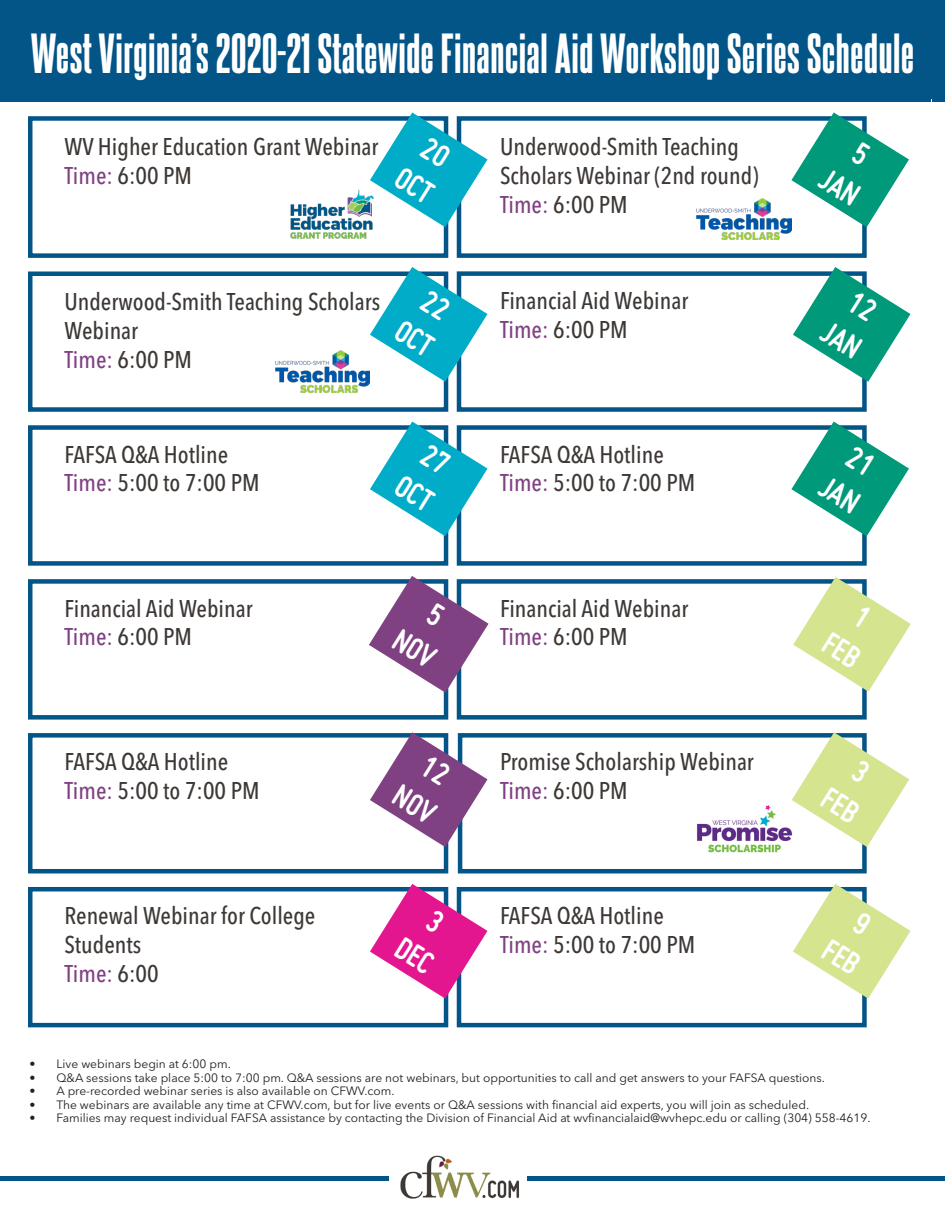
<style>
.page{position:relative;width:945px;height:1215px;background:#fff}
.page>*{position:absolute;margin:0;border:0;box-sizing:border-box;transform-origin:0 0}
.t1{font:48px "Steelfish Eb";color:#fff}
.t2{font:500 condensed 24px/28.8px "Avenir Next LT Pro";color:#3d3835}
.t3{font:500 condensed 24px "Avenir Next LT Pro";color:#7f4182}
.t4{font:12px "Avenir Next LT Pro";color:#231f20}
.s1{color:#7f4182}
.s2{color:#3d3835}
</style>
<div class="page">
<div style="left:28px;top:116px;width:420px;height:142px;background:#fff;border:4px solid #035587"></div>
<div style="left:457px;top:116px;width:410px;height:142px;background:#fff;border:4px solid #035587"></div>
<div style="left:457px;top:271px;width:410px;height:141px;background:#fff;border:4px solid #035587"></div>
<div style="left:457px;top:425px;width:410px;height:141px;background:#fff;border:4px solid #035587"></div>
<div style="left:457px;top:579px;width:410px;height:141px;background:#fff;border:4px solid #035587"></div>
<div style="left:458px;top:733px;width:409px;height:140px;background:#fff;border:4px solid #035587"></div>
<div style="left:457px;top:887px;width:410px;height:140px;background:#fff;border:4px solid #035587"></div>
<div style="left:28px;top:272px;width:420px;height:140px;background:#fff;border:4px solid #035587"></div>
<div style="left:28px;top:887px;width:420px;height:140px;background:#fff;border:4px solid #035587"></div>
<div style="left:28px;top:733px;width:420px;height:140px;background:#fff;border:4px solid #035587"></div>
<div style="left:28px;top:579px;width:420px;height:141px;background:#fff;border:4px solid #035587"></div>
<div style="left:28px;top:425px;width:420px;height:141px;background:#fff;border:4px solid #035587"></div>
<div style="left:0;top:0;width:944px;height:102px;background:#035587"></div>
<img style="left:400px;top:1155px;width:128px;height:44px">
<img style="left:275px;top:350px;width:95px;height:42px">
<div style="left:932px;top:0;width:13px;height:102px;background:#035587"></div>
<div style="left:528px;top:1176px;width:417px;height:5px;background:#035587"></div>
<div style="left:0;top:1176px;width:388px;height:5px;background:#035587"></div>
<img style="left:697px;top:805px;width:95px;height:48px">
<img style="left:290px;top:189px;width:83px;height:50px">
<img style="left:697px;top:198px;width:94px;height:42px">
<svg style="left:370px;top:112px;width:118px;height:115px"></svg>
<svg style="left:791px;top:112px;width:118px;height:115px"></svg>
<svg style="left:793px;top:267px;width:118px;height:115px"></svg>
<svg style="left:791px;top:422px;width:118px;height:114px"></svg>
<svg style="left:793px;top:577px;width:118px;height:115px"></svg>
<svg style="left:792px;top:732px;width:117px;height:115px"></svg>
<svg style="left:793px;top:884px;width:118px;height:115px"></svg>
<svg style="left:368px;top:576px;width:122px;height:118px"></svg>
<svg style="left:370px;top:732px;width:118px;height:115px"></svg>
<svg style="left:370px;top:884px;width:118px;height:115px"></svg>
<svg style="left:370px;top:422px;width:118px;height:114px"></svg>
<svg style="left:370px;top:267px;width:118px;height:115px"></svg>
<p class="t1" style="left:31px;top:24px;width:885px">West Virginia’s 2020-21 Statewide Financial Aid Workshop Series Schedule</p>
<p class="t2" style="left:64px;top:132px;width:315px">WV Higher Education Grant Webinar</p>
<p class="t2" style="left:64px;top:161px;width:129px"><span class="s1">Time:</span> 6:00 PM</p>
<p class="t2" style="left:64px;top:287px;width:317px">Underwood-Smith Teaching Scholars<br>Webinar</p>
<p class="t2" style="left:64px;top:345px;width:129px"><span class="s1">Time:</span> 6:00 PM</p>
<p class="t2" style="left:64px;top:440px;width:165px">FAFSA Q&amp;A Hotline</p>
<p class="t2" style="left:64px;top:469px;width:197px"><span class="s1">Time:</span> 5:00 to 7:00 PM</p>
<p class="t2" style="left:64px;top:594px;width:190px">Financial Aid Webinar</p>
<p class="t2" style="left:64px;top:622px;width:129px"><span class="s1">Time:</span> 6:00 PM</p>
<p class="t2" style="left:64px;top:748px;width:165px">FAFSA Q&amp;A Hotline</p>
<p class="t2" style="left:64px;top:776px;width:197px"><span class="s1">Time:</span> 5:00 to 7:00 PM</p>
<p class="t2" style="left:64px;top:901px;width:253px">Renewal Webinar for College<br>Students</p>
<p class="t3" style="left:64px;top:959px;width:96px">Time: <span class="s2">6:00</span></p>
<p class="t2" style="left:500px;top:132px;width:240px">Underwood-Smith Teaching</p>
<p class="t2" style="left:500px;top:161px;width:260px">Scholars Webinar (2nd round)</p>
<p class="t2" style="left:500px;top:190px;width:129px"><span class="s1">Time:</span> 6:00 PM</p>
<p class="t2" style="left:500px;top:286px;width:190px">Financial Aid Webinar</p>
<p class="t2" style="left:500px;top:315px;width:129px"><span class="s1">Time:</span> 6:00 PM</p>
<p class="t2" style="left:500px;top:440px;width:165px">FAFSA Q&amp;A Hotline</p>
<p class="t2" style="left:500px;top:469px;width:197px"><span class="s1">Time:</span> 5:00 to 7:00 PM</p>
<p class="t2" style="left:500px;top:594px;width:190px">Financial Aid Webinar</p>
<p class="t2" style="left:500px;top:622px;width:129px"><span class="s1">Time:</span> 6:00 PM</p>
<p class="t2" style="left:500px;top:748px;width:255px">Promise Scholarship Webinar</p>
<p class="t2" style="left:500px;top:776px;width:129px"><span class="s1">Time:</span> 6:00 PM</p>
<p class="t2" style="left:500px;top:901px;width:165px">FAFSA Q&amp;A Hotline</p>
<p class="t2" style="left:500px;top:930px;width:197px"><span class="s1">Time:</span> 5:00 to 7:00 PM</p>
<p class="t4" style="left:30px;top:1057px;width:203px">• Live webinars begin at 6:00 pm.</p>
<p class="t4" style="left:30px;top:1070px;width:797px">• Q&amp;A sessions take place 5:00 to 7:00 pm. Q&amp;A sessions are not webinars, but opportunities to call and get answers to your FAFSA questions.</p>
<p class="t4" style="left:30px;top:1084px;width:367px">• A pre-recorded webinar series is also available on CFWV.com.</p>
<p class="t4" style="left:30px;top:1097px;width:781px">• The webinars are available any time at CFWV.com, but for live events or Q&amp;A sessions with financial aid experts, you will join as scheduled.</p>
<p class="t4" style="left:30px;top:1111px;width:843px">• Families may request individual FAFSA assistance by contacting the Division of Financial Aid at wvfinancialaid@wvhepc.edu or calling (304) 558-4619.</p>
</div>
